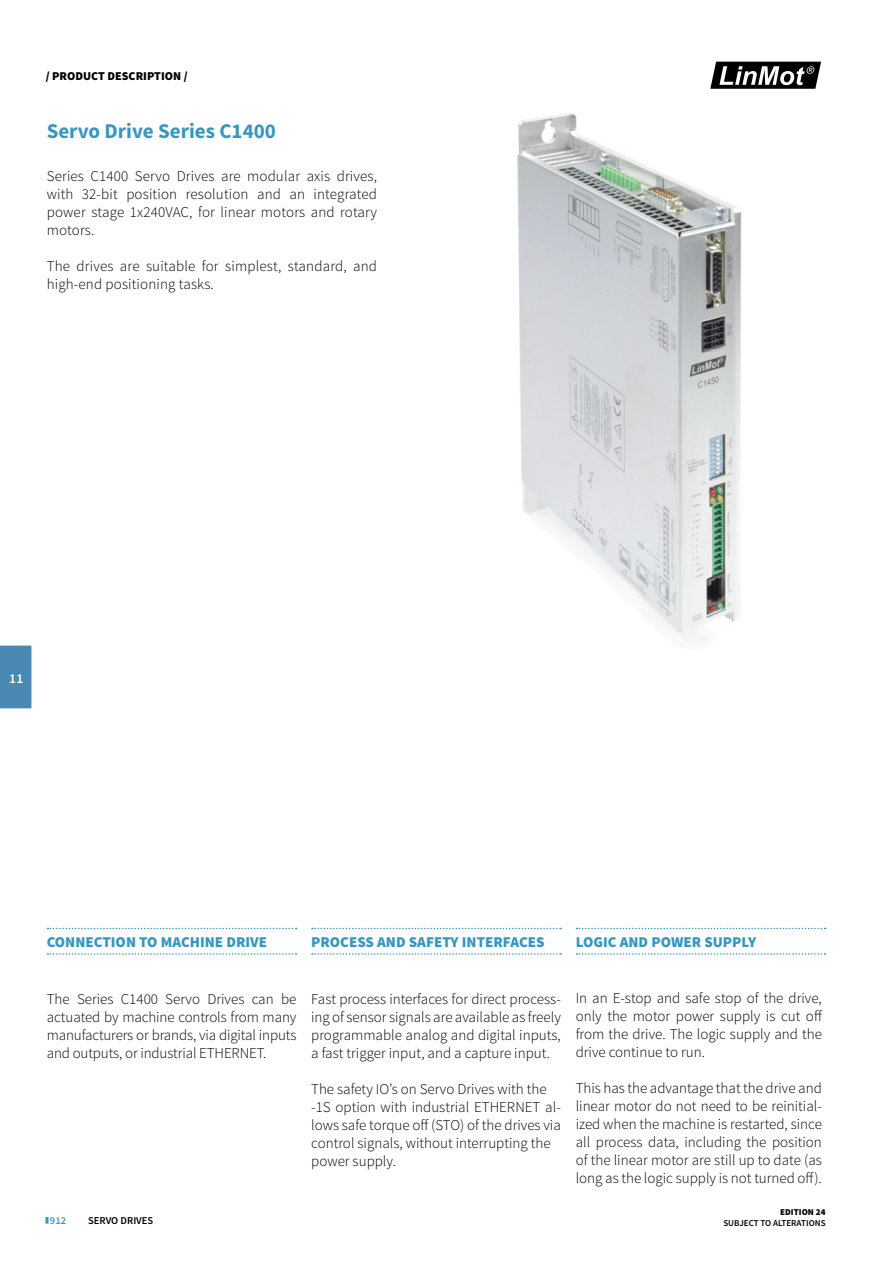
<style>
.page{position:relative;width:893px;height:1263px;background:#fff}
.page>*{position:absolute;margin:0;border:0;box-sizing:border-box;transform-origin:0 0}
.t1{font:700 21px "Source Sans Pro";color:#3797c1}
.t2{font:300 15px/18px "Source Sans Pro";color:#000;text-align:justify}
.t3{font:900 15px "Source Sans Pro";color:#3797c1}
.t4{font:600 13.5px "Source Sans Pro";color:#fff}
.t5{font:900 12px "Source Sans Pro";color:#000}
.t6{font:600 10.5px "Source Sans Pro";color:#000}
.t7{font:600 10.5px "Source Sans Pro";color:#3797c1}
.t8{font:600 9px "Source Sans Pro";color:#000}
.t9{font:900 9px "Source Sans Pro";color:#000}
</style>
<div class="page">
<svg style="left:710px;top:61px;width:111px;height:28px"></svg>
<div style="left:0;top:645px;width:32px;height:64px;background:#4888b3"></div>
<svg style="left:45px;top:1217px;width:3px;height:7px"></svg>
<svg style="left:47px;top:928px;width:250px;height:1px"></svg>
<svg style="left:312px;top:928px;width:249px;height:1px"></svg>
<svg style="left:576px;top:928px;width:250px;height:1px"></svg>
<svg style="left:47px;top:953px;width:250px;height:2px"></svg>
<svg style="left:312px;top:953px;width:249px;height:2px"></svg>
<svg style="left:576px;top:953px;width:250px;height:2px"></svg>
<img style="left:517px;top:113px;width:225px;height:530px">
<p class="t5" style="left:46px;top:68px;width:15px">/ PRODUCT</p>
<p class="t5" style="left:107px;top:68px;width:8px">DESCRIPTION</p>
<p class="t5" style="left:184px;top:68px;width:6px">/</p>
<p class="t1" style="left:47px;top:118px;width:231px">Servo Drive Series C1400</p>
<p class="t2" style="left:47px;top:167px;width:332px">Series C1400 Servo Drives are modular axis drives, with 32-bit position resolution and an integrated power stage 1x240VAC, for linear motors and rotary motors.</p>
<p class="t2" style="left:47px;top:257px;width:332px">The drives are suitable for simplest, standard, and high-end positioning tasks.</p>
<p class="t4" style="left:9px;top:670px;width:15px">11</p>
<p class="t3" style="left:47px;top:932px;width:222px">CONNECTION TO MACHINE DRIVE</p>
<p class="t3" style="left:311px;top:932px;width:235px">PROCESS AND SAFETY INTERFACES</p>
<p class="t3" style="left:576px;top:932px;width:182px">LOGIC AND POWER SUPPLY</p>
<p class="t2" style="left:47px;top:990px;width:251px">The Series C1400 Servo Drives can be actuated by machine controls from many manufacturers or brands, via digital inputs and outputs, or industrial ETHERNET.</p>
<p class="t2" style="left:311px;top:990px;width:251px">Fast process interfaces for direct process&shy;ing of sensor signals are available as freely programmable analog and digital inputs, a fast trigger input, and a capture input.</p>
<p class="t2" style="left:311px;top:1080px;width:237px">The safety IO’s on Servo Drives with the</p>
<p class="t2" style="left:311px;top:1098px;width:251px">-1S option with industrial ETHERNET al&shy;lows safe torque off (STO) of the drives via</p>
<p class="t2" style="left:311px;top:1134px;width:241px">control signals, without interrupting the</p>
<p class="t2" style="left:311px;top:1152px;width:86px">power supply.</p>
<p class="t7" style="left:50px;top:1214px;width:18px">912</p>
<p class="t6" style="left:88px;top:1214px;width:67px">SERVO DRIVES</p>
<p class="t2" style="left:576px;top:989px;width:248px">In an E-stop and safe stop of the drive, only the motor power supply is cut off from the drive. The logic supply and the drive continue to run.</p>
<p class="t2" style="left:576px;top:1079px;width:248px">This has the advantage that the drive and</p>
<p class="t2" style="left:576px;top:1097px;width:248px">linear motor do not need to be reinitial&shy;ized when the machine is restarted, since all process data, including the position of the linear motor are still up to date (as long as the logic supply is not turned off).</p>
<p class="t9" style="left:780px;top:1206px;width:47px">EDITION 24</p>
<p class="t8" style="left:723px;top:1217px;width:104px">SUBJECT TO ALTERATIONS</p>
</div>
